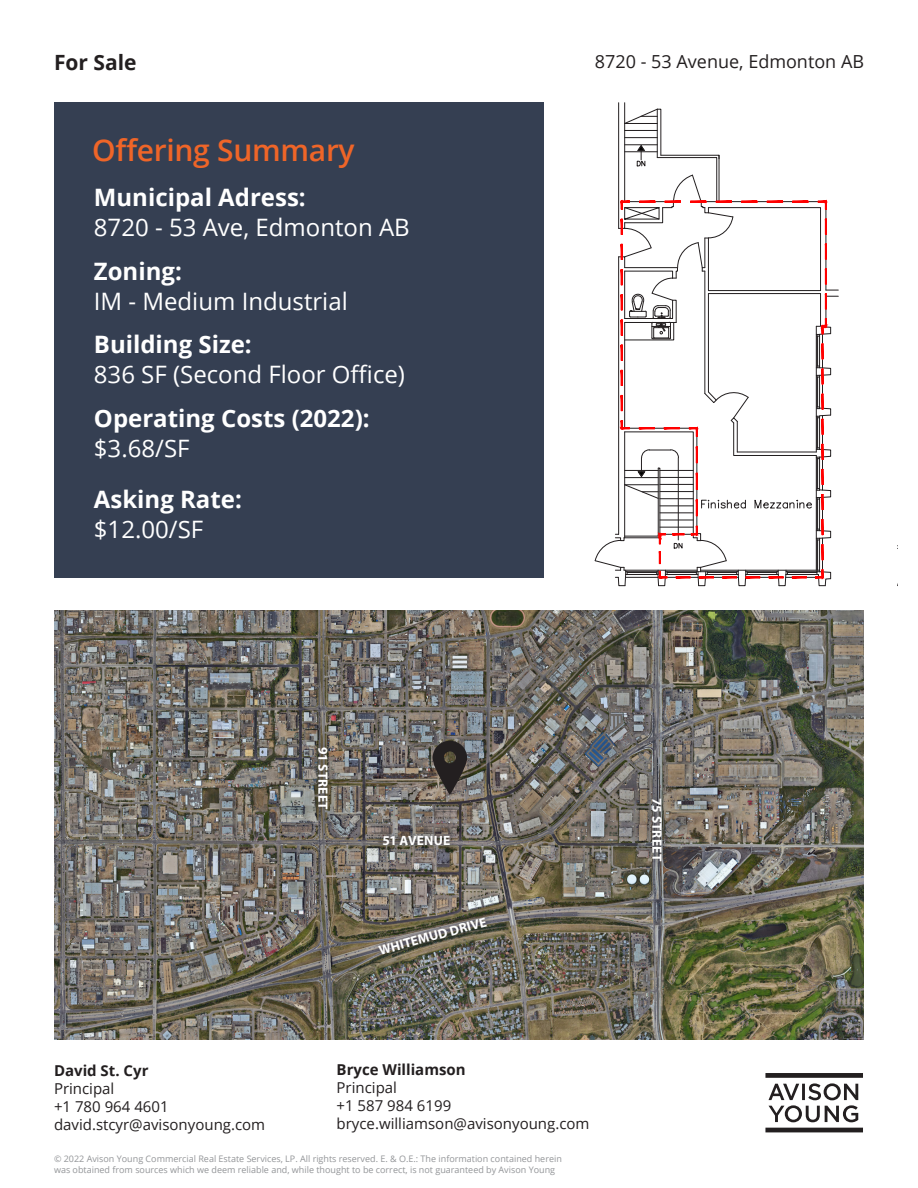
<style>
.page{position:relative;width:918px;height:1188px;background:#fff}
.page>*{position:absolute;margin:0;border:0;box-sizing:border-box;transform-origin:0 0}
.t1{font:600 30px "Open Sans";letter-spacing:-.01em;color:#ef6528}
.t2{font:24px/30px "Open Sans";color:#fff}
.t3{font:700 24px/30px "Open Sans";color:#fff}
.Top_header_pg_2{font:700 21px "Open Sans";color:#231f20}
.Top_header_detail_pg{font:18px "Open Sans";color:#231f20}
.Abbrivated_contact_i{font:15px/18px "Open Sans";color:#231f20}
.Abbrivated_contact_n{font:700 15px "Open Sans";color:#231f20}
.Body_12pt{font:700 13.5px "Myriad Pro";letter-spacing:.01em;color:#fff}
.t4{font:9px/10.8px "Open Sans";color:#939598}
.s1{font-weight:700}
.s2{font-weight:400}
</style>
<div class="page">
<svg style="left:765px;top:1128px;width:98px;height:4px"></svg>
<svg style="left:765px;top:1073px;width:98px;height:49px"></svg>
<svg style="left:594px;top:102px;width:304px;height:485px"></svg>
<img style="left:54px;top:610px;width:810px;height:430px">
<div style="left:371px;top:910px;width:123px;height:52px;background:#231f20;opacity:.75"></div>
<svg style="left:433px;top:741px;width:34px;height:54px;background:#46403c"></svg>
<div style="left:644px;top:792px;width:26px;height:77px;background:#231f20;opacity:.75"></div>
<div style="left:310px;top:740px;width:25px;height:78px;background:#231f20;opacity:.75"></div>
<div style="left:376px;top:828px;width:81px;height:25px;background:#231f20;opacity:.75"></div>
<div style="left:54px;top:103px;width:490px;height:475px;background:#353f52"></div>
<svg style="left:479px;top:917px;width:8px;height:10px"></svg>
<p class="Top_header_pg_2" style="left:54px;top:48px;width:84px">For Sale</p>
<p class="Top_header_detail_pg" style="left:595px;top:49px;width:271px">8720 - 53 Avenue, Edmonton AB</p>
<p class="t1" style="left:92px;top:129px;width:264px">Offering Summary</p>
<p class="t2" style="left:94px;top:182px;width:317px"><span class="s1">Municipal Adress:<br></span>8720 - 53 Ave, Edmonton AB</p>
<p class="t2" style="left:94px;top:255px;width:255px"><span class="s1">Zoning:<br></span>IM - Medium Industrial</p>
<p class="t2" style="left:94px;top:329px;width:313px"><span class="s1">Building Size:<br></span>836 SF (Second Floor Office)</p>
<p class="t3" style="left:94px;top:402px;width:277px">Operating Costs (2022): <span class="s2">$3.68/SF</span></p>
<p class="t3" style="left:94px;top:483px;width:150px">Asking Rate: <span class="s2">$12.00/SF</span></p>
<p class="Body_12pt" style="left:332px;top:747px;width:64px;rotate:90deg">91 STREET</p>
<p class="Body_12pt" style="left:382px;top:832px;width:69px">51 AVENUE</p>
<h3 class="Body_12pt" style="left:427px;top:928px;width:53px;rotate:-15deg">UD DRIV</h3>
<h3 class="Body_12pt" style="left:377px;top:943px;width:53px;rotate:-16deg">WHITEM</h3>
<p class="Abbrivated_contact_n" style="left:337px;top:1059px;width:131px">Bryce Williamson</p>
<p class="Abbrivated_contact_i" style="left:337px;top:1078px;width:62px">Principal</p>
<p class="Abbrivated_contact_i" style="left:337px;top:1096px;width:254px">+1 587 984 6199 bryce.williamson@avisonyoung.com</p>
<p class="t4" style="left:54px;top:1153px;width:509px">© 2022 Avison Young Commercial Real Estate Services, LP. All rights reserved. E. &amp; O.E.: The information contained herein was obtained from sources which we deem reliable and, while thought to be correct, is not guaranteed by Avison Young</p>
<p class="Abbrivated_contact_n" style="left:54px;top:1060px;width:96px">David St. Cyr</p>
<p class="Abbrivated_contact_i" style="left:54px;top:1079px;width:62px">Principal</p>
<p class="Abbrivated_contact_i" style="left:54px;top:1097px;width:116px">+1 780 964 4601</p>
<p class="Abbrivated_contact_i" style="left:54px;top:1115px;width:213px">david.stcyr@avisonyoung.com</p>
<p class="Body_12pt" style="left:666px;top:798px;width:64px;rotate:90deg">75 STREET</p>
</div>
